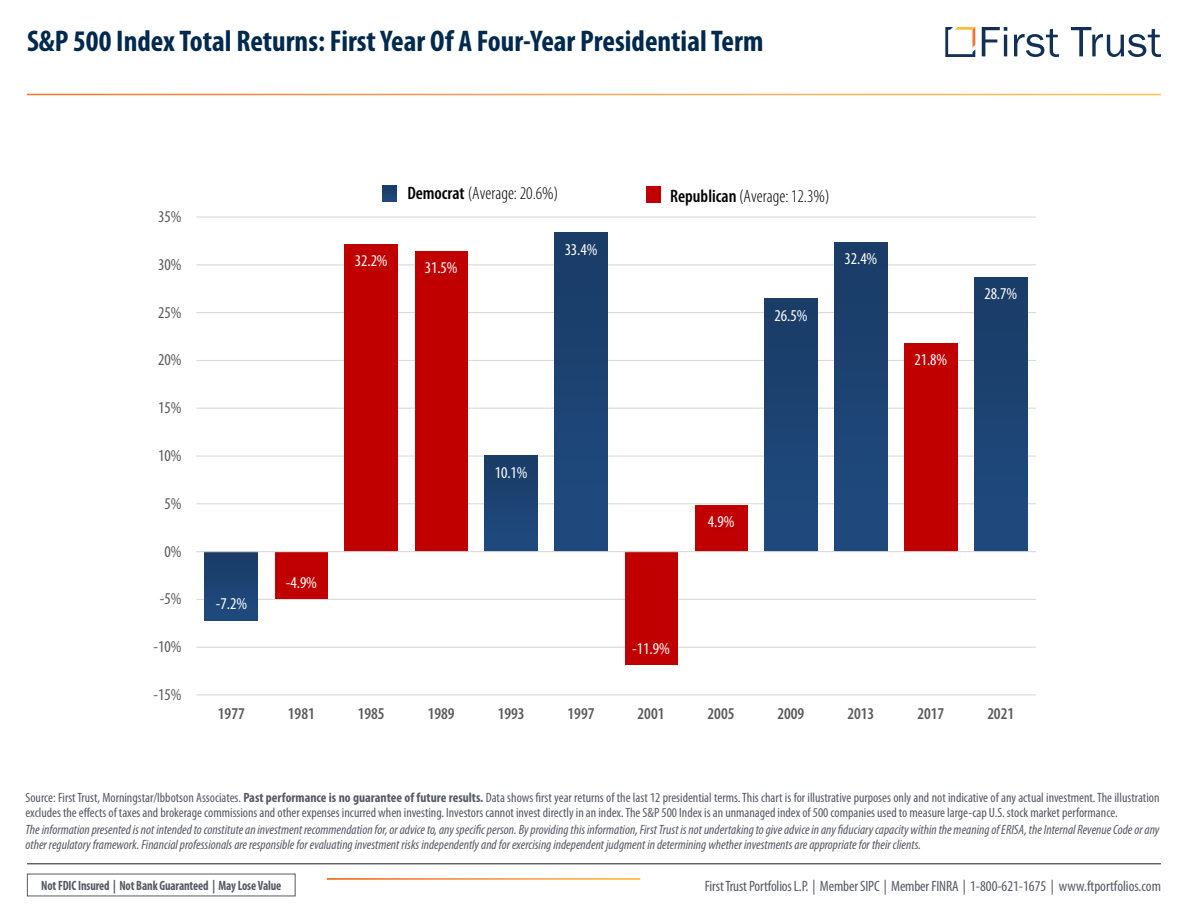
<style>
.page{position:relative;width:1188px;height:918px;background:#fff}
.page>*{position:absolute;margin:0;border:0;box-sizing:border-box;transform-origin:0 0}
.t1{font:700 condensed 30px "Myriad Pro";color:#00294e}
.t2{font:300 condensed 18px "Myriad Pro";color:#000}
.t3{font:condensed 16.5px "Myriad Pro";letter-spacing:-.005em;color:#fff}
.t4{font:600 condensed 16.5px "Myriad Pro";letter-spacing:-.005em;color:#595959}
.t5{font:condensed 16.5px "Myriad Pro";letter-spacing:-.005em;color:#595959}
.t6{font:condensed 15px "Myriad Pro";letter-spacing:-.01em;color:#555963}
.t7{font:condensed 13.5px/15px "Myriad Pro";color:#555963}
.t8{font:italic condensed 13.5px/15px "Myriad Pro";color:#555963}
.t9{font:700 condensed 13.5px "Myriad Pro";letter-spacing:-.01em;color:#555963;scale:.91 1}
.s1{font-weight:600}
.s2{font-weight:700}
</style>
<div class="page">
<svg style="left:982px;top:27px;width:25px;height:29px"></svg>
<hr style="left:1004px;top:35px;width:3px;height:21px;background:#123056">
<svg style="left:1014px;top:29px;width:45px;height:28px"></svg>
<svg style="left:1071px;top:27px;width:90px;height:30px"></svg>
<svg style="left:945px;top:27px;width:30px;height:30px"></svg>
<hr style="left:27px;top:863px;width:1134px;height:1px;background:#231f20">
<hr style="left:196px;top:694px;width:840px;height:1px;background:#d9d9d9">
<hr style="left:196px;top:647px;width:840px;height:1px;background:#d9d9d9">
<hr style="left:196px;top:599px;width:840px;height:1px;background:#d9d9d9">
<hr style="left:196px;top:503px;width:840px;height:1px;background:#d9d9d9">
<hr style="left:196px;top:456px;width:840px;height:1px;background:#d9d9d9">
<hr style="left:196px;top:408px;width:840px;height:1px;background:#d9d9d9">
<hr style="left:196px;top:360px;width:840px;height:1px;background:#d9d9d9">
<hr style="left:196px;top:312px;width:840px;height:1px;background:#d9d9d9">
<hr style="left:196px;top:264px;width:840px;height:1px;background:#d9d9d9">
<hr style="left:196px;top:216px;width:840px;height:2px;background:#d9d9d9">
<div style="left:205px;top:552px;width:53px;height:68px;background:#1c4373"></div>
<div style="left:275px;top:552px;width:53px;height:47px;background:#c00000"></div>
<div style="left:345px;top:244px;width:53px;height:308px;background:#c00000"></div>
<div style="left:415px;top:251px;width:53px;height:301px;background:#c00000"></div>
<div style="left:485px;top:455px;width:53px;height:97px;background:#1d4373"></div>
<div style="left:555px;top:233px;width:53px;height:319px;background:#1d4373"></div>
<div style="left:625px;top:552px;width:53px;height:113px;background:#c00000"></div>
<div style="left:695px;top:505px;width:53px;height:47px;background:#c00000"></div>
<div style="left:764px;top:299px;width:54px;height:253px;background:#1d4373"></div>
<div style="left:834px;top:242px;width:53px;height:310px;background:#1d4373"></div>
<div style="left:904px;top:343px;width:53px;height:209px;background:#c00000"></div>
<div style="left:974px;top:277px;width:53px;height:275px;background:#1d4373"></div>
<hr style="left:196px;top:551px;width:840px;height:1px;background:#d9d9d9">
<div style="left:382px;top:185px;width:15px;height:17px;background:#1c4272"></div>
<div style="left:646px;top:186px;width:15px;height:16px;background:#c00000"></div>
<p class="t1" style="left:27px;top:22px;width:738px">S&amp;P 500 Index Total Returns: First Year Of A Four-Year Presidential Term</p>
<p class="t5" style="left:158px;top:207px;width:25px">35%</p>
<p class="t5" style="left:158px;top:254px;width:25px">30%</p>
<p class="t5" style="left:158px;top:302px;width:25px">25%</p>
<p class="t5" style="left:158px;top:350px;width:25px">20%</p>
<p class="t5" style="left:158px;top:398px;width:25px">15%</p>
<p class="t5" style="left:158px;top:446px;width:25px">10%</p>
<p class="t5" style="left:164px;top:493px;width:18px">5%</p>
<p class="t5" style="left:164px;top:541px;width:18px">0%</p>
<p class="t5" style="left:160px;top:589px;width:23px">-5%</p>
<p class="t5" style="left:154px;top:637px;width:29px">-10%</p>
<p class="t5" style="left:154px;top:685px;width:29px">-15%</p>
<p class="t3" style="left:355px;top:251px;width:34px">32.2%</p>
<p class="t2" style="left:407px;top:184px;width:152px"><span class="s1">Democrat</span> (Average: 20.6%)</p>
<p class="t2" style="left:670px;top:186px;width:161px"><span class="s1">Republican</span> (Average: 12.3%)</p>
<p class="t3" style="left:425px;top:257px;width:34px">31.5%</p>
<p class="t3" style="left:565px;top:240px;width:34px">33.4%</p>
<p class="t3" style="left:775px;top:306px;width:34px">26.5%</p>
<p class="t3" style="left:845px;top:249px;width:34px">32.4%</p>
<p class="t3" style="left:914px;top:350px;width:34px">21.8%</p>
<p class="t3" style="left:984px;top:284px;width:34px">28.7%</p>
<p class="t3" style="left:216px;top:594px;width:33px">-7.2%</p>
<p class="t3" style="left:286px;top:572px;width:33px">-4.9%</p>
<p class="t3" style="left:495px;top:462px;width:34px">10.1%</p>
<p class="t3" style="left:708px;top:511px;width:28px">4.9%</p>
<p class="t3" style="left:632px;top:639px;width:39px">-11.9%</p>
<p class="t4" style="left:218px;top:705px;width:28px">1977</p>
<p class="t4" style="left:288px;top:705px;width:28px">1981</p>
<p class="t4" style="left:358px;top:705px;width:28px">1985</p>
<p class="t4" style="left:428px;top:705px;width:28px">1989</p>
<p class="t4" style="left:498px;top:705px;width:28px">1993</p>
<p class="t4" style="left:568px;top:705px;width:28px">1997</p>
<p class="t4" style="left:638px;top:705px;width:28px">2001</p>
<p class="t4" style="left:708px;top:705px;width:28px">2005</p>
<p class="t4" style="left:777px;top:705px;width:28px">2009</p>
<p class="t4" style="left:847px;top:705px;width:28px">2013</p>
<p class="t4" style="left:917px;top:705px;width:28px">2017</p>
<p class="t4" style="left:987px;top:705px;width:28px">2021</p>
<p class="t7" style="left:26px;top:790px;width:1135px">Source: First Trust, Morningstar/Ibbotson Associates. <span class="s2">Past performance is no guarantee of future results.</span> Data shows first year returns of the last 12 presidential terms. This chart is for illustrative purposes only and not indicative of any actual investment. The illustration excludes the effects of taxes and brokerage commissions and other expenses incurred when investing. Investors cannot invest directly in an index. The S&amp;P 500 Index is an unmanaged index of 500 companies used to measure large-cap U.S. stock market performance.</p>
<p class="t8" style="left:26px;top:822px;width:1135px">The information presented is not intended to constitute an investment recommendation for, or advice to, any specific person. By providing this information, First Trust is not undertaking to give advice in any fiduciary capacity within the meaning of ERISA, the Internal Revenue Code or any other regulatory framework. Financial professionals are responsible for evaluating investment risks independently and for exercising independent judgment in determining whether investments are appropriate for their clients.</p>
<p class="t9" style="left:41px;top:877px;width:265px">Not FDIC Insured | Not Bank Guaranteed | May Lose Value</p>
<p class="t6" style="left:705px;top:877px;width:458px">First Trust Portfolios L.P. | Member SIPC | Member FINRA | 1-800-621-1675 | www.ftportfolios.com</p>
</div>
